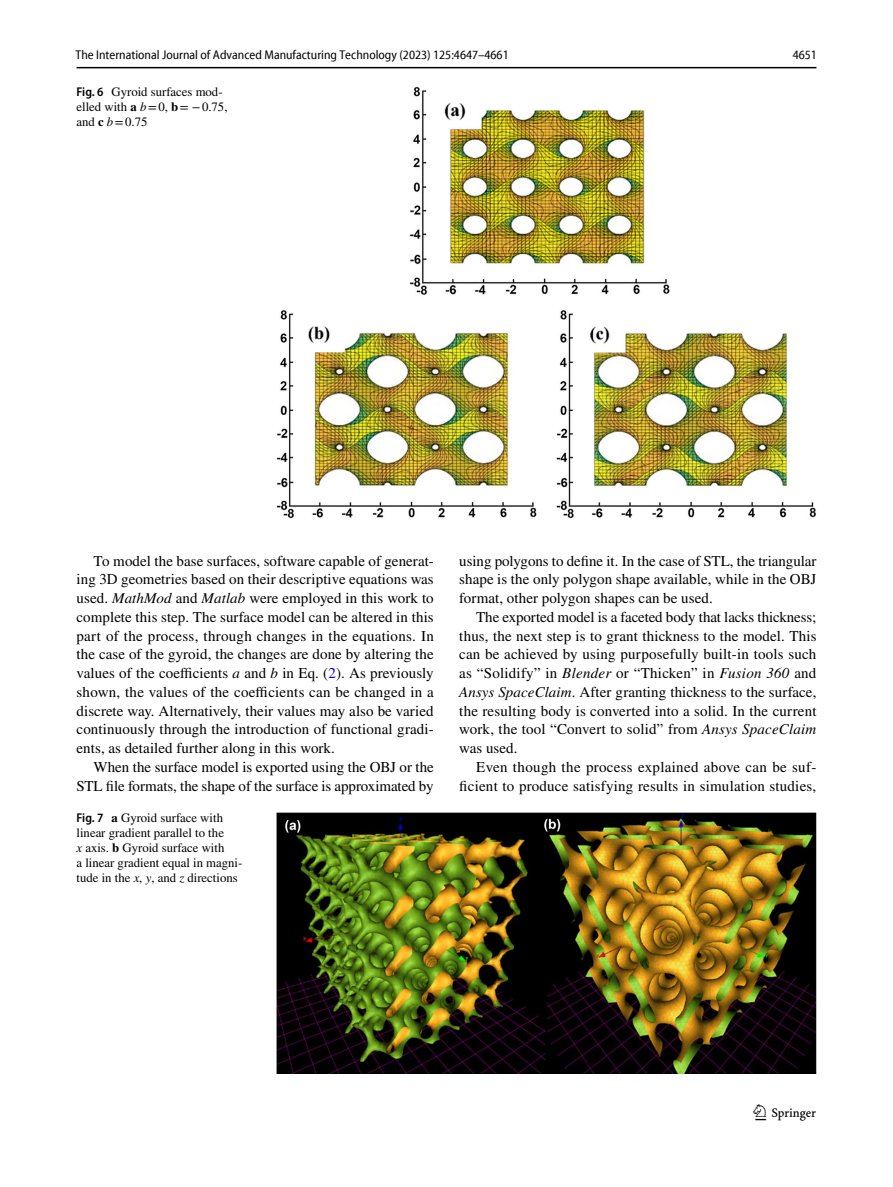
<style>
.page{position:relative;width:893px;height:1187px;background:#fff}
.page>*{position:absolute;margin:0;border:0;box-sizing:border-box;transform-origin:0 0}
.t1{font:22.5px "Springnew Regular 3";color:#000}
.t2{font:15px/18.8px "STIX";letter-spacing:.005em;color:#000;text-align:justify}
.t3{font:12.75px/15px "STIX";color:#000}
.t4{font:semi-condensed 12.75px "Myriad Pro Unic";color:#000}
.s1{font-family:"Myriad Pro";font-weight:600;font-stretch:semi-condensed}
.s2{font-weight:700}
.s3{font-style:italic}
.s4{color:#00f}
</style>
<div class="page">
<hr style="left:77px;top:67px;width:739px;height:1px;background:#000">
<img style="left:276px;top:87px;width:540px;height:431px">
<img style="left:276px;top:812px;width:540px;height:261px">
<p class="t4" style="left:76px;top:50px;width:435px">The International Journal of Advanced Manufacturing Technology (2023) 125:4647–4661</p>
<p class="t4" style="left:793px;top:50px;width:26px">4651</p>
<p class="t3" style="left:77px;top:85px;width:152px"><span class="s1">Fig. 6</span> Gyroid surfaces mod&shy;elled with <span class="s2">a</span> <span class="s3">b</span>=0, <span class="s2">b</span>= −0.75, and <span class="s2">c</span> <span class="s3">b</span>=0.75</p>
<p class="t2" style="left:77px;top:552px;width:359px;text-indent:17px">To model the base surfaces, software capable of generat&shy;ing 3D geometries based on their descriptive equations was used. <span class="s3">MathMod</span> and <span class="s3">Matlab</span> were employed in this work to complete this step. The surface model can be altered in this part of the process, through changes in the equations. In the case of the gyroid, the changes are done by altering the values of the coefficients <span class="s3">a</span> and <span class="s3">b</span> in Eq. (<span class="s4">2</span>). As previously shown, the values of the coefficients can be changed in a discrete way. Alternatively, their values may also be varied continuously through the introduction of functional gradi&shy;ents, as detailed further along in this work.</p>
<p class="t2" style="left:77px;top:758px;width:359px;text-align:right">When the surface model is exported using the OBJ or the<br>STL file formats, the shape of the surface is approximated by</p>
<p class="t3" style="left:77px;top:811px;width:167px"><span class="s1">Fig. 7</span> <span class="s2">a</span> Gyroid surface with linear gradient parallel to the<br><span class="s3">x</span> axis. <span class="s2">b</span> Gyroid surface with<br>a linear gradient equal in magni&shy;tude in the <span class="s3">x</span>, <span class="s3">y</span>, and <span class="s3">z</span> directions</p>
<p class="t2" style="left:459px;top:552px;width:359px">using polygons to define it. In the case of STL, the triangular shape is the only polygon shape available, while in the OBJ format, other polygon shapes can be used.</p>
<p class="t2" style="left:459px;top:608px;width:359px;text-indent:17px">The exported model is a faceted body that lacks thickness; thus, the next step is to grant thickness to the model. This can be achieved by using purposefully built-in tools such as “Solidify” in <span class="s3">Blender</span> or “Thicken” in <span class="s3">Fusion 360</span> and <span class="s3">Ansys SpaceClaim</span>. After granting thickness to the surface, the resulting body is converted into a solid. In the current work, the tool “Convert to solid” from <span class="s3">Ansys SpaceClaim </span>was used.</p>
<p class="t2" style="left:459px;top:758px;width:359px;text-align:right">Even though the process explained above can be suf&shy;ficient to produce satisfying results in simulation studies,</p>
<h1 class="t1" style="left:755px;top:1104px;width:62px">1 3</h1>
</div>
